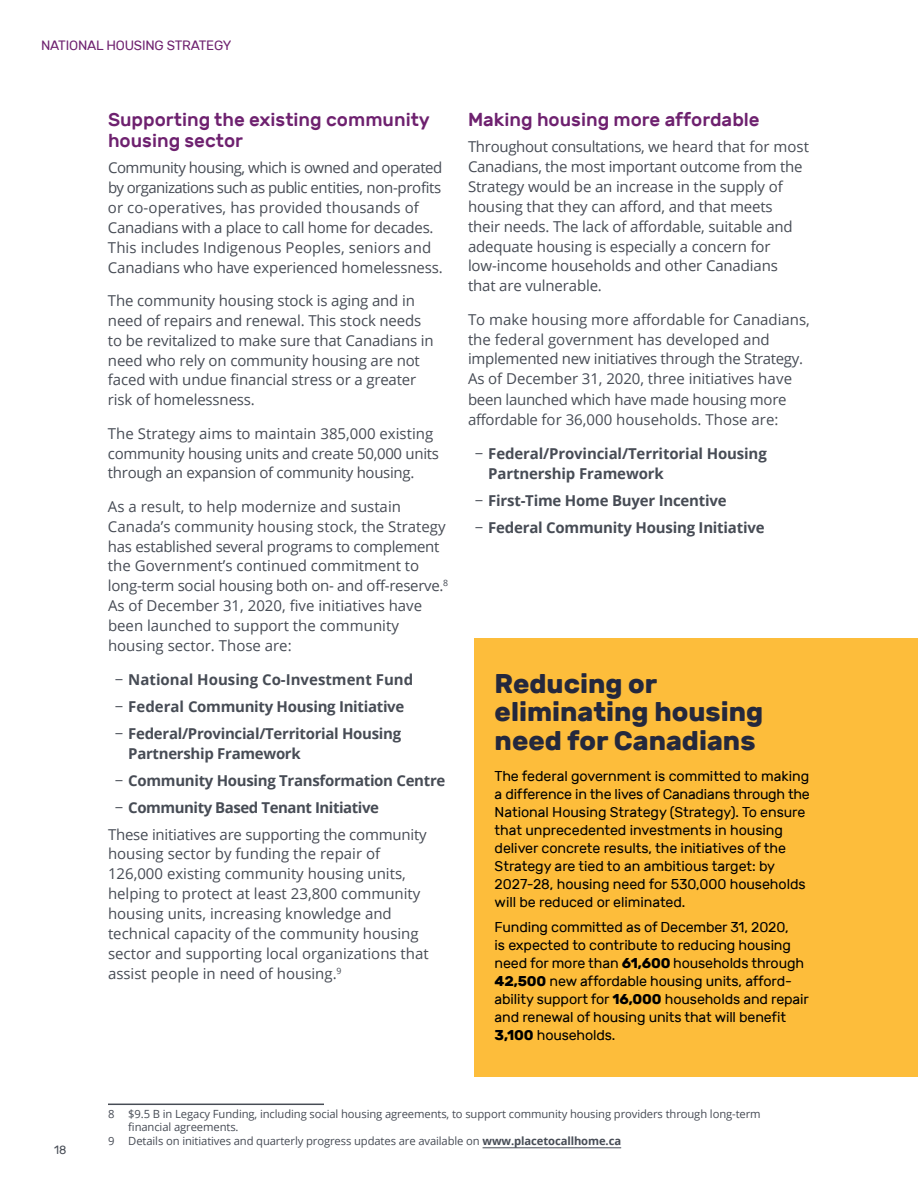
<style>
.page{position:relative;width:918px;height:1188px;background:#fff}
.page>*{position:absolute;margin:0;border:0;box-sizing:border-box;transform-origin:0 0}
.t1{font:700 27px/28.5px "Rubik";color:#24283d}
.t2{font:500 18.75px/21px "Rubik";color:#6e216f}
.t3{font:15px/19.8px "Open Sans";letter-spacing:-.01em;color:#474c55}
.t4{font:700 15px/20.2px "Open Sans";letter-spacing:-.015em;color:#474c55}
.t5{font:14.25px/18px "Rubik";letter-spacing:-.01em;color:#000}
.t6{font:13.5px "Rubik";letter-spacing:-.015em;color:#6e216f}
.t7{font:12px "Rubik";color:#474c55}
.t8{font:11.25px/13.5px "Open Sans";letter-spacing:-.01em;color:#474c55}
.s1{font-weight:400}
.s2{font-weight:700}
</style>
<div class="page">
<div style="left:474px;top:639px;width:444px;height:438px;background:#fdbd3b"></div>
<hr style="left:108px;top:1104px;width:216px;height:1px;background:#474c55">
<hr style="left:483px;top:1147px;width:138px;height:1px;background:#474c55">
<p class="t6" style="left:41px;top:38px;width:192px">NATIONAL HOUSING STRATEGY</p>
<h3 class="t2" style="left:108px;top:109px;width:323px">Supporting the existing community housing sector</h3>
<p class="t3" style="left:108px;top:157px;width:336px">Community housing, which is owned and operated by organizations such as public entities, non-profits or co-operatives, has provided thousands of Canadians with a place to call home for decades.<br>This includes Indigenous Peoples, seniors and Canadians who have experienced homelessness.</p>
<p class="t3" style="left:108px;top:290px;width:327px">The community housing stock is aging and in need of repairs and renewal. This stock needs to be revitalized to make sure that Canadians in need who rely on community housing are not faced with undue financial stress or a greater risk of homelessness.</p>
<p class="t3" style="left:108px;top:423px;width:333px">The Strategy aims to maintain 385,000 existing community housing units and create 50,000 units through an expansion of community housing.</p>
<p class="t3" style="left:108px;top:496px;width:342px">As a result, to help modernize and sustain Canada’s community housing stock, the Strategy has established several programs to complement the Government’s continued commitment to long-term social housing both on- and off-reserve.<sup>8<br></sup>As of December 31, 2020, five initiatives have been launched to support the community housing sector. Those are:</p>
<p class="t4" style="left:115px;top:669px;width:300px"><span class="s1">−</span> National Housing Co-Investment Fund</p>
<p class="t4" style="left:115px;top:696px;width:291px"><span class="s1">−</span> Federal Community Housing Initiative</p>
<p class="t4" style="left:128px;top:723px;width:275px;text-indent:-14px"><span class="s1">−</span> Federal/Provincial/Territorial Housing<br>Partnership Framework</p>
<p class="t4" style="left:115px;top:770px;width:332px"><span class="s1">−</span> Community Housing Transformation Centre</p>
<p class="t4" style="left:115px;top:797px;width:266px"><span class="s1">−</span> Community Based Tenant Initiative</p>
<p class="t3" style="left:108px;top:824px;width:322px">These initiatives are supporting the community housing sector by funding the repair of 126,000 existing community housing units, helping to protect at least 23,800 community housing units, increasing knowledge and technical capacity of the community housing sector and supporting local organizations that assist people in need of housing.<sup>9</sup></p>
<h3 class="t2" style="left:468px;top:109px;width:293px">Making housing more affordable</h3>
<p class="t3" style="left:468px;top:136px;width:343px">Throughout consultations, we heard that for most Canadians, the most important outcome from the Strategy would be an increase in the supply of housing that they can afford, and that meets<br>their needs. The lack of affordable, suitable and adequate housing is especially a concern for low-income households and other Canadians that are vulnerable.</p>
<p class="t3" style="left:468px;top:309px;width:343px">To make housing more affordable for Canadians, the federal government has developed and implemented new initiatives through the Strategy.<br>As of December 31, 2020, three initiatives have been launched which have made housing more affordable for 36,000 households. Those are:</p>
<p class="t4" style="left:488px;top:443px;width:280px;text-indent:-14px"><span class="s1">−</span> Federal/Provincial/Territorial Housing<br>Partnership Framework</p>
<p class="t4" style="left:475px;top:490px;width:253px"><span class="s1">−</span> First-Time Home Buyer Incentive</p>
<p class="t4" style="left:475px;top:517px;width:291px"><span class="s1">−</span> Federal Community Housing Initiative</p>
<h3 class="t1" style="left:495px;top:669px;width:270px">Reducing or eliminating housing need for Canadians</h3>
<p class="t5" style="left:495px;top:768px;width:317px">The federal government is committed to making a difference in the lives of Canadians through the National Housing Strategy (Strategy). To ensure that unprecedented investments in housing deliver concrete results, the initiatives of the Strategy are tied to an ambitious target: by 2027-28, housing need for 530,000 households will be reduced or eliminated.</p>
<p class="t5" style="left:495px;top:919px;width:316px">Funding committed as of December 31, 2020,<br>is expected to contribute to reducing housing need for more than <span class="s2">61,600</span> households through <span class="s2">42,500</span> new affordable housing units, afford&shy;ability support for <span class="s2">16,000</span> households and repair and renewal of housing units that will benefit <span class="s2">3,100</span> households.</p>
<p class="t7" style="left:54px;top:1143px;width:14px">18</p>
<p class="t8" style="left:108px;top:1107px;width:8px">8</p>
<p class="t8" style="left:108px;top:1134px;width:8px">9</p>
<p class="t8" style="left:128px;top:1107px;width:634px">$9.5 B in Legacy Funding, including social housing agreements, to support community housing providers through long-term financial agreements.</p>
<p class="t8" style="left:128px;top:1134px;width:494px">Details on initiatives and quarterly progress updates are available on <span class="s2">www.placetocallhome.ca</span></p>
</div>
